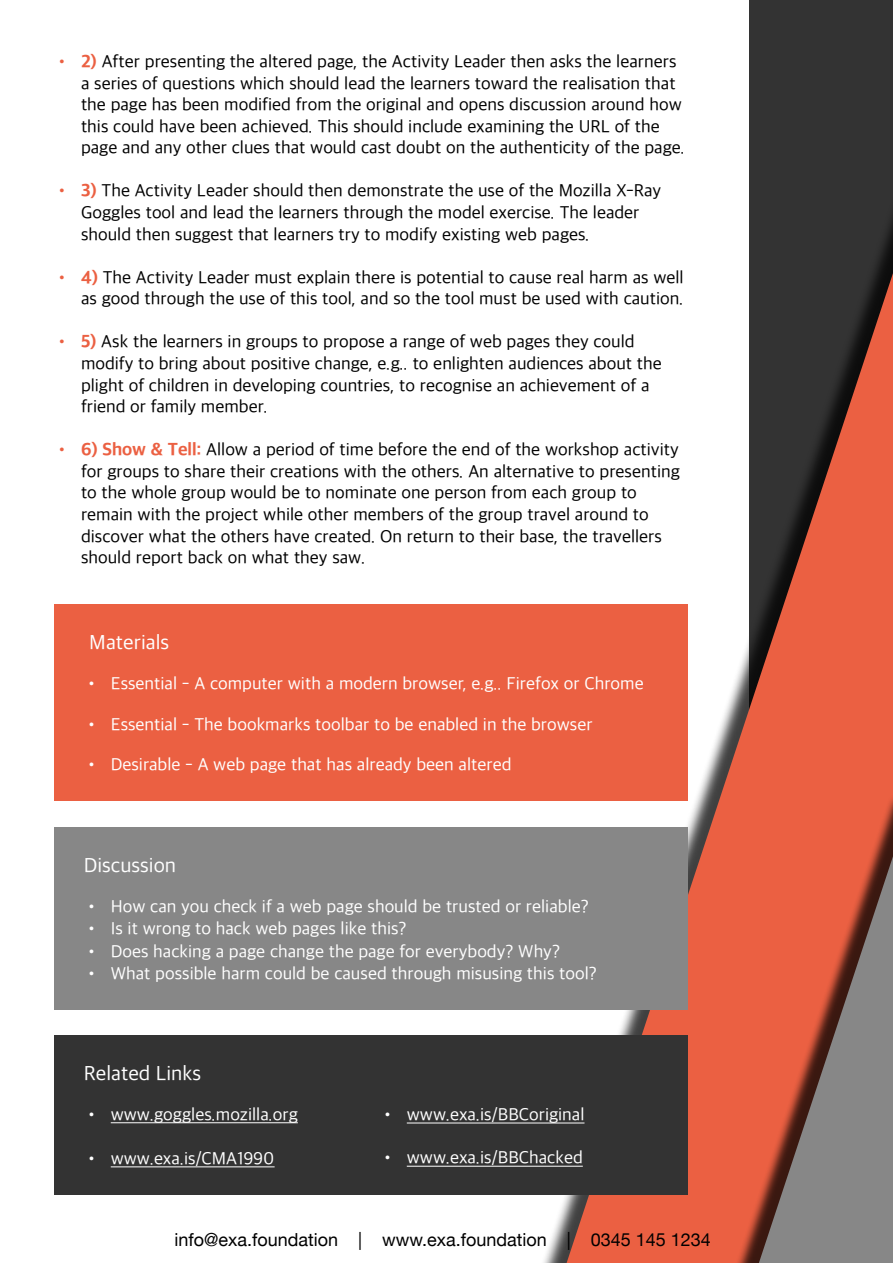
<style>
.page{position:relative;width:893px;height:1263px;background:#fff}
.page>*{position:absolute;margin:0;border:0;box-sizing:border-box;transform-origin:0 0}
.t1{font:21px "Apple SD Gothic Neo";color:#fff}
.t2{font:18px/21.6px "Apple SD Gothic Neo";color:#000}
.t3{font:18px "Apple SD Gothic Neo";color:#fff}
.t4{font:18px "Helvetica Neue";color:#000}
.s1{font-weight:800;color:#eb6042}
</style>
<div class="page">
<div style="left:54px;top:605px;width:634px;height:196px;background:#eb6042"></div>
<div style="left:750px;top:0;width:143px;height:1263px;background:#333"></div>
<div style="left:532px;top:76px;width:361px;height:1187px;background:#000;opacity:.75"></div>
<svg style="left:567px;top:273px;width:326px;height:990px"></svg>
<div style="left:54px;top:827px;width:634px;height:182px;background:#878787"></div>
<div style="left:54px;top:1036px;width:634px;height:159px;background:#333"></div>
<hr style="left:111px;top:1122px;width:187px;height:1px;background:#fff">
<hr style="left:111px;top:1166px;width:164px;height:1px;background:#fff">
<hr style="left:407px;top:1122px;width:177px;height:1px;background:#fff">
<hr style="left:407px;top:1166px;width:176px;height:1px;background:#fff">
<div style="left:690px;top:794px;width:203px;height:469px;background:#000;opacity:.75"></div>
<svg style="left:759px;top:856px;width:134px;height:407px;background:#a56b5f"></svg>
<p class="t2" style="left:81px;top:52px;width:605px;text-indent:-27px"><span class="s1">• 2)</span> After presenting the altered page, the Activity Leader then asks the learners a series of questions which should lead the learners toward the realisation that the page has been modified from the original and opens discussion around how this could have been achieved. This should include examining the URL of the page and any other clues that would cast doubt on the authenticity of the page.</p>
<p class="t2" style="left:81px;top:181px;width:582px;text-indent:-27px"><span class="s1">• 3)</span> The Activity Leader should then demonstrate the use of the Mozilla X-Ray<br>Goggles tool and lead the learners through the model exercise. The leader should then suggest that learners try to modify existing web pages.</p>
<p class="t2" style="left:54px;top:267px;width:631px;text-align:right"><span class="s1">• 4)</span> The Activity Leader must explain there is potential to cause real harm as well as good through the use of this tool, and so the tool must be used with caution.</p>
<p class="t2" style="left:81px;top:332px;width:582px;text-indent:-27px"><span class="s1">• 5)</span> Ask the learners in groups to propose a range of web pages they could modify to bring about positive change, e.g.. to enlighten audiences about the plight of children in developing countries, to recognise an achievement of a friend or family member.</p>
<p class="t2" style="left:81px;top:440px;width:600px;text-indent:-27px"><span class="s1">• 6) Show &amp; Tell:</span> Allow a period of time before the end of the workshop activity for groups to share their creations with the others. An alternative to presenting to the whole group would be to nominate one person from each group to remain with the project while other members of the group travel around to discover what the others have created. On return to their base, the travellers should report back on what they saw.</p>
<p class="t1" style="left:89px;top:631px;width:81px">Materials</p>
<p class="t3" style="left:84px;top:674px;width:561px">• Essential - A computer with a modern browser, e.g.. Firefox or Chrome</p>
<p class="t3" style="left:84px;top:714px;width:510px">• Essential - The bookmarks toolbar to be enabled in the browser</p>
<p class="t3" style="left:84px;top:755px;width:429px">• Desirable - A web page that has already been altered</p>
<p class="t1" style="left:84px;top:854px;width:94px">Discussion</p>
<p class="t3" style="left:84px;top:897px;width:507px">• How can you check if a web page should be trusted or reliable?</p>
<p class="t3" style="left:84px;top:919px;width:324px">• Is it wrong to hack web pages like this?</p>
<p class="t3" style="left:84px;top:941px;width:478px">• Does hacking a page change the page for everybody? Why?</p>
<p class="t3" style="left:84px;top:963px;width:515px">• What possible harm could be caused through misusing this tool?</p>
<p class="t1" style="left:84px;top:1062px;width:119px">Related Links</p>
<p class="t3" style="left:84px;top:1105px;width:216px">• www.goggles.mozilla.org</p>
<p class="t3" style="left:84px;top:1149px;width:192px">• www.exa.is/CMA1990</p>
<p class="t3" style="left:380px;top:1105px;width:206px">• www.exa.is/BBCoriginal</p>
<p class="t3" style="left:380px;top:1148px;width:205px">• www.exa.is/BBChacked</p>
<p class="t4" style="left:174px;top:1226px;width:538px">info@exa.foundation | www.exa.foundation | 0345 145 1234</p>
</div>
